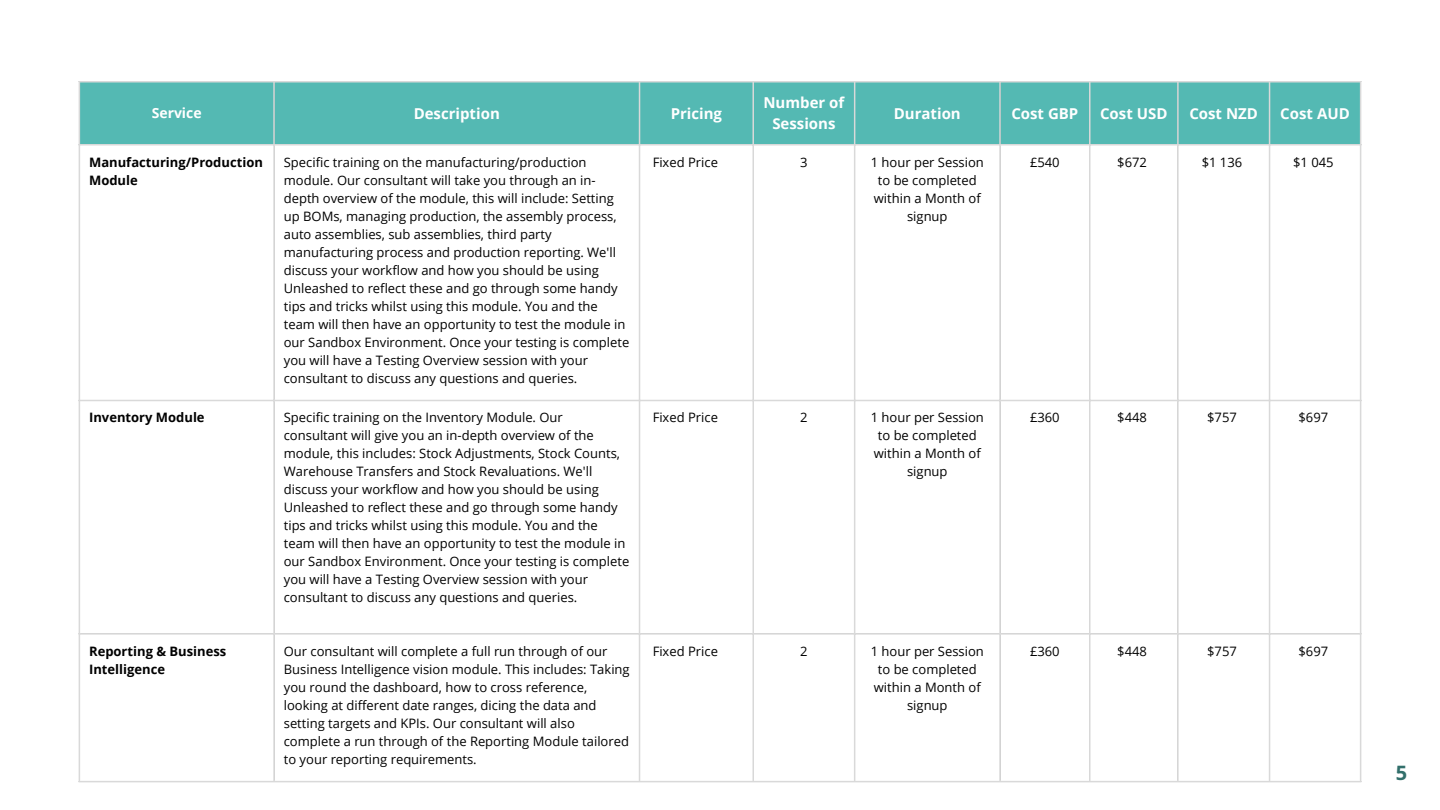
<style>
.page{position:relative;width:1440px;height:810px;background:#fff}
.page>*{position:absolute;margin:0;border:0;box-sizing:border-box;transform-origin:0 0}
.t1{font:700 20px "Open Sans Hebrew";color:#326f6b}
.t2{font:700 15px/21px "Open Sans";color:#fff;text-align:center}
.t3{font:700 14px "Open Sans";color:#fff}
.t4{font:13px/18px "Open Sans";color:#000}
.t5{font:700 13px/18px "Open Sans";color:#000}
</style>
<div class="page">
<div style="left:80px;top:82px;width:1280px;height:62px;background:#54b9b3"></div>
<hr style="left:79px;top:82px;width:1px;height:699px;background:#d9d9d9">
<hr style="left:273px;top:82px;width:2px;height:699px;background:#d9d9d9">
<hr style="left:639px;top:82px;width:1px;height:699px;background:#d9d9d9">
<hr style="left:752px;top:82px;width:2px;height:699px;background:#d9d9d9">
<hr style="left:854px;top:82px;width:1px;height:699px;background:#d9d9d9">
<hr style="left:999px;top:82px;width:2px;height:699px;background:#d9d9d9">
<hr style="left:1089px;top:82px;width:2px;height:699px;background:#d9d9d9">
<hr style="left:1177px;top:82px;width:2px;height:699px;background:#d9d9d9">
<hr style="left:1269px;top:82px;width:1px;height:699px;background:#d9d9d9">
<hr style="left:1360px;top:82px;width:1px;height:699px;background:#d9d9d9">
<hr style="left:79px;top:81px;width:1282px;height:1px;background:#d9d9d9">
<hr style="left:79px;top:144px;width:1282px;height:2px;background:#d9d9d9">
<hr style="left:79px;top:400px;width:1282px;height:1px;background:#d9d9d9">
<hr style="left:79px;top:633px;width:1282px;height:2px;background:#d9d9d9">
<hr style="left:79px;top:781px;width:1282px;height:1px;background:#d9d9d9">
<p class="t3" style="left:152px;top:103px;width:52px">Service</p>
<p class="t2" style="left:414px;top:102px;width:88px">Description</p>
<p class="t2" style="left:671px;top:102px;width:53px">Pricing</p>
<p class="t2" style="left:763px;top:92px;width:82px">Number of<br>Sessions</p>
<p class="t2" style="left:894px;top:102px;width:69px">Duration</p>
<p class="t2" style="left:1011px;top:102px;width:69px">Cost GBP</p>
<p class="t2" style="left:1100px;top:102px;width:69px">Cost USD</p>
<p class="t2" style="left:1189px;top:102px;width:70px">Cost NZD</p>
<p class="t2" style="left:1280px;top:102px;width:71px">Cost AUD</p>
<p class="t5" style="left:89px;top:153px;width:175px">Manufacturing/Production<br>Module</p>
<p class="t4" style="left:284px;top:153px;width:347px">Specific training on the manufacturing/production module. Our consultant will take you through an in&shy;depth overview of the module, this will include: Setting up BOMs, managing production, the assembly process, auto assemblies, sub assemblies, third party manufacturing process and production reporting. We'll discuss your workflow and how you should be using Unleashed to reflect these and go through some handy tips and tricks whilst using this module. You and the team will then have an opportunity to test the module in our Sandbox Environment. Once your testing is complete you will have a Testing Overview session with your consultant to discuss any questions and queries.</p>
<p class="t4" style="left:653px;top:153px;width:67px">Fixed Price</p>
<p class="t4" style="left:800px;top:153px;width:9px">3</p>
<p class="t4" style="left:871px;top:153px;width:115px;text-align:center">1 hour per Session to be completed within a Month of signup</p>
<p class="t4" style="left:1030px;top:153px;width:31px">£540</p>
<p class="t4" style="left:1117px;top:153px;width:31px">$672</p>
<p class="t4" style="left:1202px;top:153px;width:42px">$1 136</p>
<p class="t4" style="left:1293px;top:153px;width:42px">$1 045</p>
<p class="t5" style="left:89px;top:408px;width:117px">Inventory Module</p>
<p class="t4" style="left:284px;top:408px;width:347px">Specific training on the Inventory Module. Our consultant will give you an in-depth overview of the module, this includes: Stock Adjustments, Stock Counts, Warehouse Transfers and Stock Revaluations. We'll discuss your workflow and how you should be using Unleashed to reflect these and go through some handy tips and tricks whilst using this module. You and the team will then have an opportunity to test the module in our Sandbox Environment. Once your testing is complete you will have a Testing Overview session with your consultant to discuss any questions and queries.</p>
<p class="t4" style="left:653px;top:408px;width:67px">Fixed Price</p>
<p class="t4" style="left:800px;top:408px;width:9px">2</p>
<p class="t4" style="left:871px;top:408px;width:115px;text-align:center">1 hour per Session to be completed within a Month of signup</p>
<p class="t4" style="left:1030px;top:408px;width:31px">£360</p>
<p class="t4" style="left:1117px;top:408px;width:31px">$448</p>
<p class="t4" style="left:1207px;top:408px;width:31px">$757</p>
<p class="t4" style="left:1299px;top:408px;width:31px">$697</p>
<p class="t5" style="left:89px;top:642px;width:139px">Reporting &amp; Business<br>Intelligence</p>
<p class="t4" style="left:284px;top:642px;width:347px">Our consultant will complete a full run through of our Business Intelligence vision module. This includes: Taking you round the dashboard, how to cross reference, looking at different date ranges, dicing the data and setting targets and KPIs. Our consultant will also complete a run through of the Reporting Module tailored to your reporting requirements.</p>
<p class="t4" style="left:653px;top:642px;width:67px">Fixed Price</p>
<p class="t4" style="left:800px;top:642px;width:9px">2</p>
<p class="t4" style="left:871px;top:642px;width:115px;text-align:center">1 hour per Session to be completed within a Month of signup</p>
<p class="t4" style="left:1030px;top:642px;width:31px">£360</p>
<p class="t4" style="left:1117px;top:642px;width:31px">$448</p>
<p class="t4" style="left:1207px;top:642px;width:31px">$757</p>
<p class="t4" style="left:1299px;top:642px;width:31px">$697</p>
<p class="t1" style="left:1396px;top:758px;width:13px">5</p>
</div>
